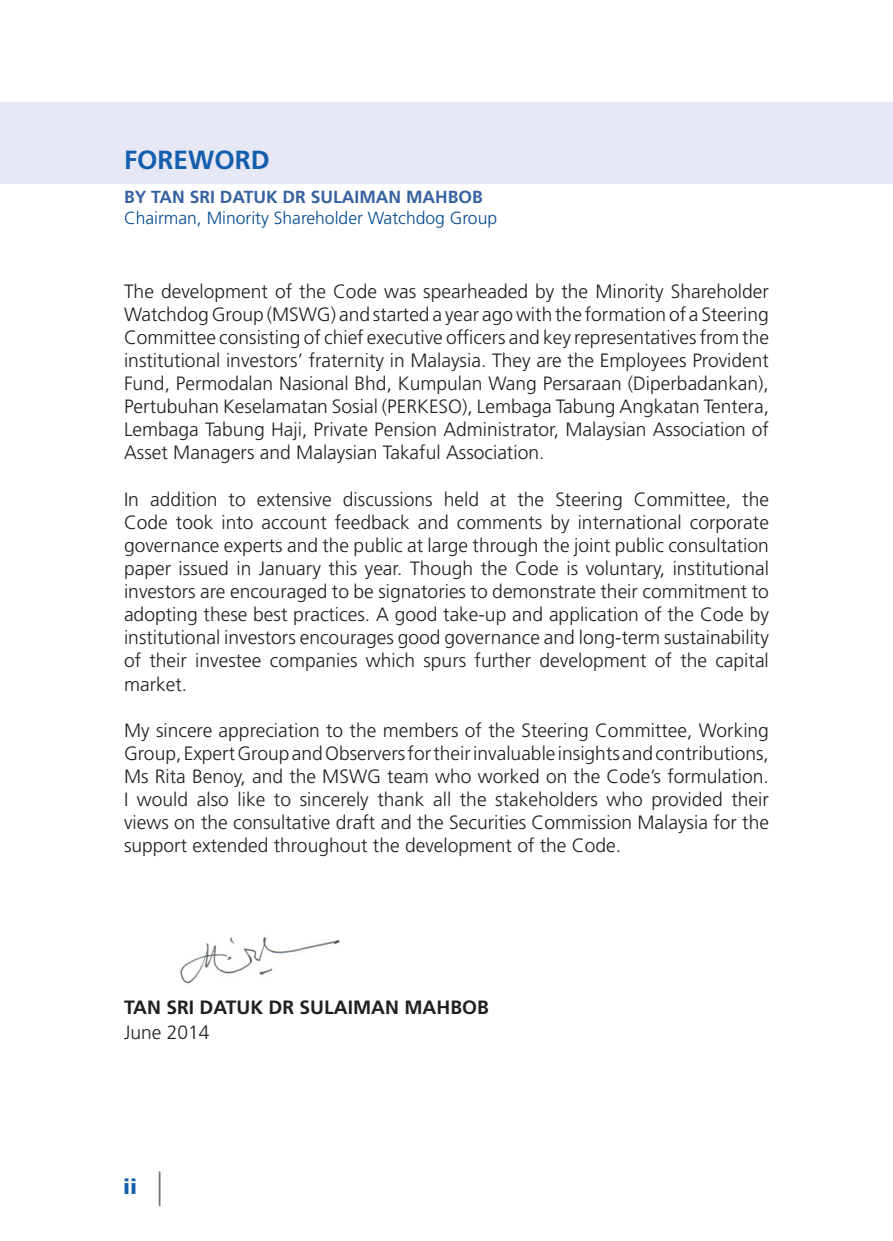
<style>
.page{position:relative;width:893px;height:1241px;background:#fff}
.page>*{position:absolute;margin:0;border:0;box-sizing:border-box;transform-origin:0 0}
.t1{font:700 26.25px "Frutiger LT Std";color:#145ead}
.t2{font:900 21px "Frutiger LT Std";color:#145ead}
.t3{font:300 19.25px/23.1px "Frutiger LT Std";color:#231f20;text-align:justify}
.t4{font:700 19.25px "Frutiger LT Std";color:#231f20}
.t5{font:300 17.5px "Frutiger LT Std";color:#014990}
.t6{font:700 17.5px "Frutiger LT Std";color:#3662a1}
</style>
<div class="page">
<hr style="left:159px;top:1171px;width:1px;height:34px;background:#727477">
<img style="left:180px;top:937px;width:160px;height:47px">
<div style="left:0;top:101px;width:893px;height:83px;background:#e7e8f5"></div>
<div style="left:0;top:0;width:893px;height:102px;background:#fff"></div>
<p class="t1" style="left:124px;top:144px;width:147px">FOREWORD</p>
<p class="t6" style="left:124px;top:187px;width:360px">BY TAN SRI DATUK DR SULAIMAN MAHBOB</p>
<p class="t5" style="left:124px;top:208px;width:375px">Chairman, Minority Shareholder Watchdog Group</p>
<p class="t3" style="left:124px;top:279px;width:646px">The development of the Code was spearheaded by the Minority Shareholder Watchdog Group (MSWG) and started a year ago with the formation of a Steering Committee consisting of chief executive officers and key representatives from the institutional investors’ fraternity in Malaysia. They are the Employees Provident Fund, Permodalan Nasional Bhd, Kumpulan Wang Persaraan (Diperbadankan), Pertubuhan Keselamatan Sosial (PERKESO), Lembaga Tabung Angkatan Tentera, Lembaga Tabung Haji, Private Pension Administrator, Malaysian Association of Asset Managers and Malaysian Takaful Association.</p>
<p class="t3" style="left:124px;top:487px;width:646px">In addition to extensive discussions held at the Steering Committee, the Code took into account feedback and comments by international corporate governance experts and the public at large through the joint public consultation paper issued in January this year. Though the Code is voluntary, institutional investors are encouraged to be signatories to demonstrate their commitment to adopting these best practices. A good take-up and application of the Code by institutional investors encourages good governance and long-term sustainability of their investee companies which spurs further development of the capital market.</p>
<p class="t3" style="left:124px;top:718px;width:646px">My sincere appreciation to the members of the Steering Committee, Working Group, Expert Group and Observers for their invaluable insights and contributions, Ms Rita Benoy, and the MSWG team who worked on the Code’s formulation.<br>I would also like to sincerely thank all the stakeholders who provided their views on the consultative draft and the Securities Commission Malaysia for the support extended throughout the development of the Code.</p>
<p class="t4" style="left:124px;top:995px;width:366px">TAN SRI DATUK DR SULAIMAN MAHBOB</p>
<p class="t3" style="left:124px;top:1021px;width:87px">June 2014</p>
<p class="t2" style="left:123px;top:1173px;width:16px">ii</p>
</div>
